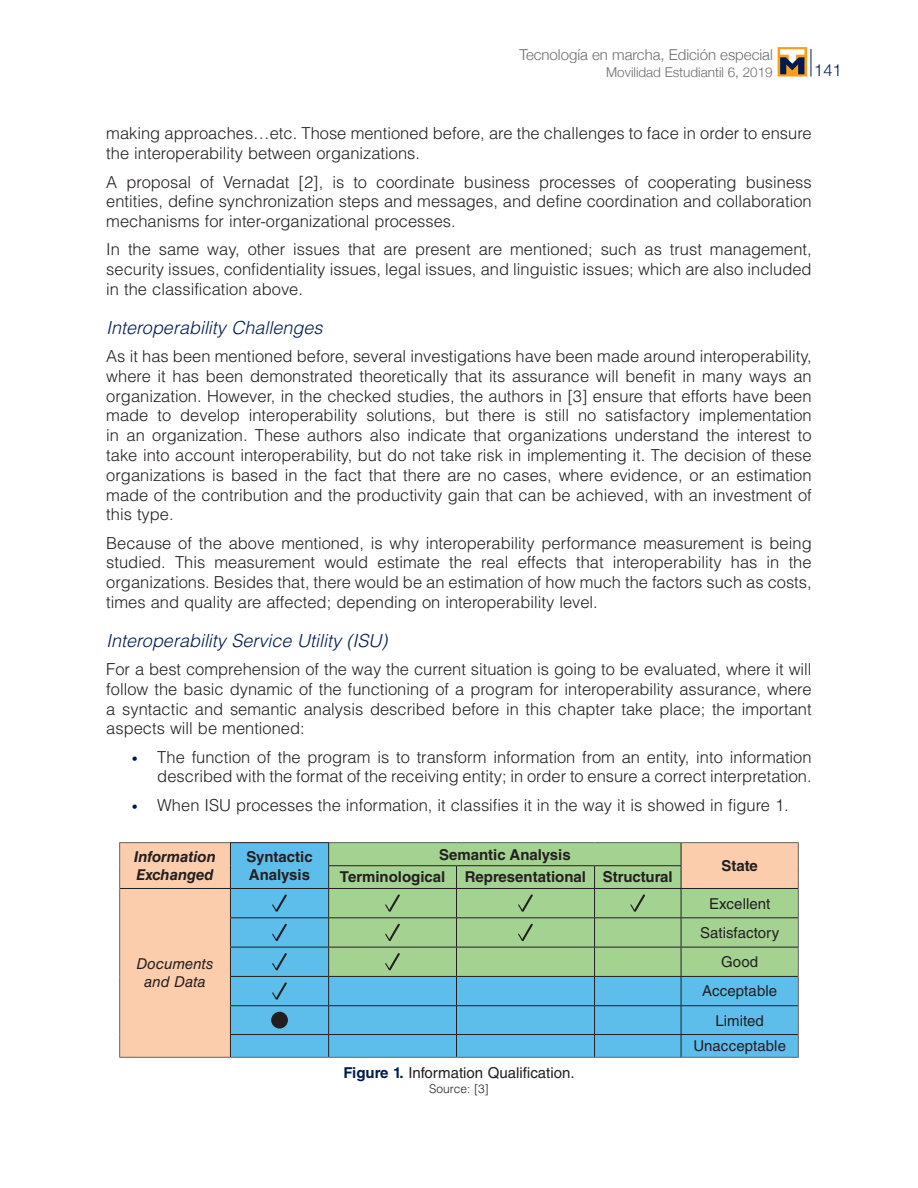
<style>
.page{position:relative;width:918px;height:1188px;background:#fff}
.page>*{position:absolute;margin:0;border:0;box-sizing:border-box;transform-origin:0 0}
._8subtitulo2{font:italic 300 18px "Helvetica LT Std";color:#001c4e}
._6texto{font:300 16.5px/19.8px "Helvetica LT Std";color:#231f20;text-align:justify}
.t1{font:300 16.5px "Helvetica Neue";color:#001c4e}
.Titulos_celda_superi{font:700 15px/18px "Helvetica LT Std";color:#231f20}
.Textos_tablas{font:15px "Helvetica LT Std";letter-spacing:.005em;color:#231f20}
.t2{font:300 15px "Helvetica Neue";color:#6c6d70}
.titulofiguras{font:15px "Helvetica LT Std";color:#231f20}
.Titulos_celda_superi-2{font:italic 700 15px/18px "Helvetica LT Std";color:#231f20}
.Textos_tablas-2{font:italic 15px/18px "Helvetica LT Std";color:#231f20;text-align:center}
.t3{font:300 13.5px "Helvetica Neue";color:#6c6d70}
.titulofiguras-2{font:300 12px "Helvetica LT Std";color:#231f20}
.s1{font-size:12px;color:#001c4e}
.s2{font-weight:700;color:#001c4e}
</style>
<div class="page">
<svg style="left:811px;top:49px;width:1px;height:28px"></svg>
<svg style="left:778px;top:47px;width:29px;height:30px"></svg>
<svg style="left:780px;top:49px;width:24px;height:25px"></svg>
<hr style="left:119px;top:842px;width:111px;height:1px;background:#636366">
<hr style="left:329px;top:842px;width:128px;height:1px;background:#636366">
<hr style="left:457px;top:842px;width:138px;height:1px;background:#636366">
<hr style="left:595px;top:842px;width:86px;height:1px;background:#636366">
<hr style="left:681px;top:842px;width:118px;height:1px;background:#636366">
<hr style="left:119px;top:1057px;width:111px;height:1px;background:#636366">
<hr style="left:230px;top:1057px;width:99px;height:1px;background:#636366">
<hr style="left:329px;top:1057px;width:128px;height:1px;background:#636366">
<hr style="left:457px;top:1057px;width:138px;height:1px;background:#636366">
<hr style="left:595px;top:1057px;width:86px;height:1px;background:#636366">
<hr style="left:681px;top:1057px;width:118px;height:1px;background:#636366">
<hr style="left:230px;top:842px;width:99px;height:1px;background:#231f20">
<svg style="left:119px;top:843px;width:680px;height:214px;background:#95c2b5"></svg>
<div style="left:271px;top:1012px;width:17px;height:17px;background:#231f20;border-radius:50%"></div>
<p class="t2" style="left:519px;top:43px;width:255px">Tecnología en marcha, Edición especial</p>
<p class="t3" style="left:606px;top:61px;width:168px">Movilidad Estudiantil 6, 2019</p>
<p class="t1" style="left:814px;top:57px;width:29px">141</p>
<p class="_6texto" style="left:106px;top:123px;width:707px">making approaches…etc. Those mentioned before, are the challenges to face in order to ensure the interoperability between organizations.</p>
<p class="_6texto" style="left:106px;top:172px;width:707px">A proposal of Vernadat [2], is to coordinate business processes of cooperating business entities, define synchronization steps and messages, and define coordination and collaboration mechanisms for inter-organizational processes.</p>
<p class="_6texto" style="left:106px;top:239px;width:707px">In the same way, other issues that are present are mentioned; such as trust management, security issues, confidentiality issues, legal issues, and linguistic issues; which are also included in the classification above.</p>
<p class="_8subtitulo2" style="left:106px;top:316px;width:218px">Interoperability Challenges</p>
<p class="_6texto" style="left:106px;top:346px;width:707px">As it has been mentioned before, several investigations have been made around interoperability, where it has been demonstrated theoretically that its assurance will benefit in many ways an organization. However, in the checked studies, the authors in [3] ensure that efforts have been made to develop interoperability solutions, but there is still no satisfactory implementation in an organization. These authors also indicate that organizations understand the interest to take into account interoperability, but do not take risk in implementing it. The decision of these organizations is based in the fact that there are no cases, where evidence, or an estimation made of the contribution and the productivity gain that can be achieved, with an investment of this type.</p>
<p class="_6texto" style="left:106px;top:533px;width:707px">Because of the above mentioned, is why interoperability performance measurement is being studied. This measurement would estimate the real effects that interoperability has in the organizations. Besides that, there would be an estimation of how much the factors such as costs, times and quality are affected; depending on interoperability level.</p>
<p class="_8subtitulo2" style="left:106px;top:629px;width:283px">Interoperability Service Utility (ISU)</p>
<p class="_6texto" style="left:106px;top:659px;width:707px">For a best comprehension of the way the current situation is going to be evaluated, where it will follow the basic dynamic of the functioning of a program for interoperability assurance, where a syntactic and semantic analysis described before in this chapter take place; the important aspects will be mentioned:</p>
<p class="_6texto" style="left:132px;top:747px;width:681px;text-align:right"><span class="s1">•</span> The function of the program is to transform information from an entity, into information described with the format of the receiving entity; in order to ensure a correct interpretation.</p>
<p class="_6texto" style="left:132px;top:795px;width:659px"><span class="s1">•</span> When ISU processes the information, it classifies it in the way it is showed in figure 1.</p>
<p class="Titulos_celda_superi-2" style="left:134px;top:847px;width:83px">Information<br>Exchanged</p>
<p class="Titulos_celda_superi" style="left:246px;top:847px;width:68px">Syntactic<br>Analysis</p>
<p class="Titulos_celda_superi" style="left:439px;top:845px;width:133px">Semantic Analysis</p>
<p class="Titulos_celda_superi" style="left:721px;top:856px;width:38px">State</p>
<p class="Titulos_celda_superi" style="left:340px;top:868px;width:107px">Terminological</p>
<p class="Titulos_celda_superi" style="left:465px;top:868px;width:123px">Representational</p>
<p class="Titulos_celda_superi" style="left:603px;top:868px;width:71px">Structural</p>
<p class="Textos_tablas-2" style="left:136px;top:955px;width:79px">Documents and Data</p>
<p class="titulofiguras" style="left:343px;top:1064px;width:233px"><span class="s2">Figure 1.</span> Information Qualification.</p>
<p class="titulofiguras-2" style="left:429px;top:1081px;width:61px">Source: [3]</p>
<p class="Textos_tablas" style="left:709px;top:895px;width:63px">Excellent</p>
<p class="Textos_tablas" style="left:700px;top:924px;width:81px">Satisfactory</p>
<p class="Textos_tablas" style="left:721px;top:953px;width:39px">Good</p>
<p class="Textos_tablas" style="left:702px;top:983px;width:77px">Acceptable</p>
<p class="Textos_tablas" style="left:715px;top:1012px;width:50px">Limited</p>
<p class="Textos_tablas" style="left:693px;top:1037px;width:94px">Unacceptable</p>
</div>
